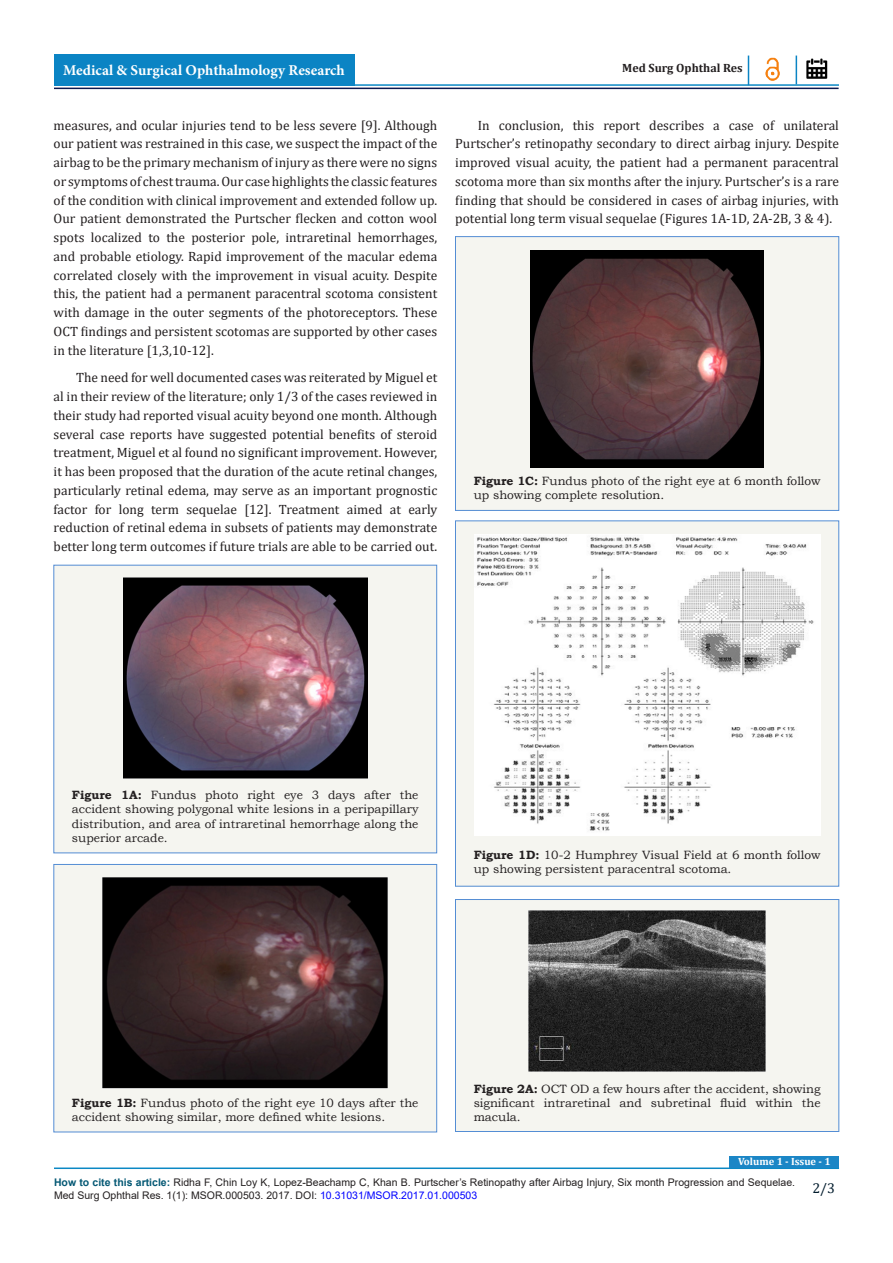
<style>
.page{position:relative;width:893px;height:1263px;background:#fff}
.page>*{position:absolute;margin:0;border:0;box-sizing:border-box;transform-origin:0 0}
.t1{font:700 15px "Minion Pro";color:#fff}
.t2{font:14.25px "Cambria";color:#021c2d}
.t3{font:13.5px/18.8px "Cambria";color:#231f20;text-align:justify}
.t4{font:12px/14.4px "Bookman Old Style";color:#231f20}
.t5{font:700 12px "Cambria";color:#231f20}
.t6{font:10.5px/12.6px "Arial";color:#231f20}
.t7{font:700 10.5px "Cambria";color:#fff}
.s1{font-weight:700}
.s2{font-weight:700;color:#045874}
.s3{color:#00f}
</style>
<div class="page">
<hr style="left:54px;top:88px;width:785px;height:1px;background:#0b184f">
<hr style="left:206px;top:84px;width:633px;height:2px;background:#0b88c4">
<div style="left:54px;top:54px;width:300px;height:32px;background:#0b84c4"></div>
<svg style="left:748px;top:56px;width:1px;height:28px"></svg>
<svg style="left:796px;top:56px;width:1px;height:28px"></svg>
<img style="left:765px;top:58px;width:15px;height:23px">
<img style="left:806px;top:58px;width:22px;height:21px">
<hr style="left:54px;top:1167px;width:785px;height:2px;background:#0b88c4">
<div style="left:730px;top:1155px;width:109px;height:12px;background:#1b86c6"></div>
<div style="left:54px;top:565px;width:383px;height:288px;background:#f5f5f0"></div>
<div style="left:54px;top:565px;width:383px;height:288px;border:1px solid #548dd4"></div>
<img style="left:123px;top:578px;width:244px;height:200px">
<div style="left:54px;top:864px;width:383px;height:268px;background:#f5f5f0"></div>
<div style="left:54px;top:864px;width:383px;height:268px;border:1px solid #548dd4"></div>
<img style="left:103px;top:877px;width:285px;height:211px">
<div style="left:455px;top:237px;width:384px;height:273px;background:#f5f5f0"></div>
<div style="left:455px;top:236px;width:384px;height:275px;border:1px solid #548dd4"></div>
<img style="left:530px;top:250px;width:234px;height:218px">
<div style="left:455px;top:521px;width:384px;height:365px;background:#f5f5f0"></div>
<div style="left:455px;top:521px;width:384px;height:365px;border:1px solid #548dd4"></div>
<img style="left:474px;top:534px;width:346px;height:302px">
<div style="left:455px;top:899px;width:384px;height:232px;background:#f5f5f0"></div>
<div style="left:455px;top:899px;width:384px;height:233px;border:1px solid #548dd4"></div>
<img style="left:528px;top:911px;width:238px;height:161px">
<p class="t1" style="left:63px;top:60px;width:283px">Medical &amp; Surgical Ophthalmology Research</p>
<p class="t5" style="left:622px;top:59px;width:122px">Med Surg Ophthal Res</p>
<p class="t3" style="left:54px;top:116px;width:385px">measures, and ocular injuries tend to be less severe [9]. Although our patient was restrained in this case, we suspect the impact of the airbag to be the primary mechanism of injury as there were no signs or symptoms of chest trauma. Our case highlights the classic features of the condition with clinical improvement and extended follow up.<br>Our patient demonstrated the Purtscher flecken and cotton wool spots localized to the posterior pole, intraretinal hemorrhages, and probable etiology. Rapid improvement of the macular edema correlated closely with the improvement in visual acuity. Despite this, the patient had a permanent paracentral scotoma consistent with damage in the outer segments of the photoreceptors. These OCT findings and persistent scotomas are supported by other cases in the literature [1,3,10-12].</p>
<p class="t3" style="left:54px;top:368px;width:385px;text-indent:22px">The need for well documented cases was reiterated by Miguel et al in their review of the literature; only 1/3 of the cases reviewed in their study had reported visual acuity beyond one month. Although several case reports have suggested potential benefits of steroid treatment, Miguel et al found no significant improvement. However, it has been proposed that the duration of the acute retinal changes, particularly retinal edema, may serve as an important prognostic factor for long term sequelae [12]. Treatment aimed at early reduction of retinal edema in subsets of patients may demonstrate better long term outcomes if future trials are able to be carried out.</p>
<p class="t3" style="left:455px;top:116px;width:385px;text-indent:22px">In conclusion, this report describes a case of unilateral Purtscher’s retinopathy secondary to direct airbag injury. Despite improved visual acuity, the patient had a permanent paracentral scotoma more than six months after the injury. Purtscher’s is a rare finding that should be considered in cases of airbag injuries, with potential long term visual sequelae (Figures 1A-1D, 2A-2B, 3 &amp; 4).</p>
<p class="t4" style="left:474px;top:473px;width:348px"><span class="s1">Figure 1C:</span> Fundus photo of the right eye at 6 month follow up showing complete resolution.</p>
<p class="t4" style="left:72px;top:787px;width:348px;text-align:justify"><span class="s1">Figure 1A:</span> Fundus photo right eye 3 days after the accident showing polygonal white lesions in a peripapillary distribution, and area of intraretinal hemorrhage along the superior arcade.</p>
<p class="t4" style="left:474px;top:848px;width:348px"><span class="s1">Figure 1D:</span> 10-2 Humphrey Visual Field at 6 month follow up showing persistent paracentral scotoma.</p>
<p class="t4" style="left:72px;top:1096px;width:348px"><span class="s1">Figure 1B:</span> Fundus photo of the right eye 10 days after the accident showing similar, more defined white lesions.</p>
<p class="t4" style="left:474px;top:1081px;width:348px;text-align:justify"><span class="s1">Figure 2A:</span> OCT OD a few hours after the accident, showing significant intraretinal and subretinal fluid within the macula.</p>
<p class="t7" style="left:738px;top:1154px;width:94px">Volume 1 - Issue - 1</p>
<p class="t6" style="left:54px;top:1176px;width:743px"><span class="s2">How to cite this article:</span> Ridha F, Chin Loy K, Lopez-Beachamp C, Khan B. Purtscher’s Retinopathy after Airbag Injury, Six month Progression and Sequelae.<br>Med Surg Ophthal Res. 1(1): MSOR.000503. 2017. DOI: <span class="s3">10.31031/MSOR.2017.01.000503</span></p>
<p class="t2" style="left:812px;top:1180px;width:24px">2/3</p>
</div>
